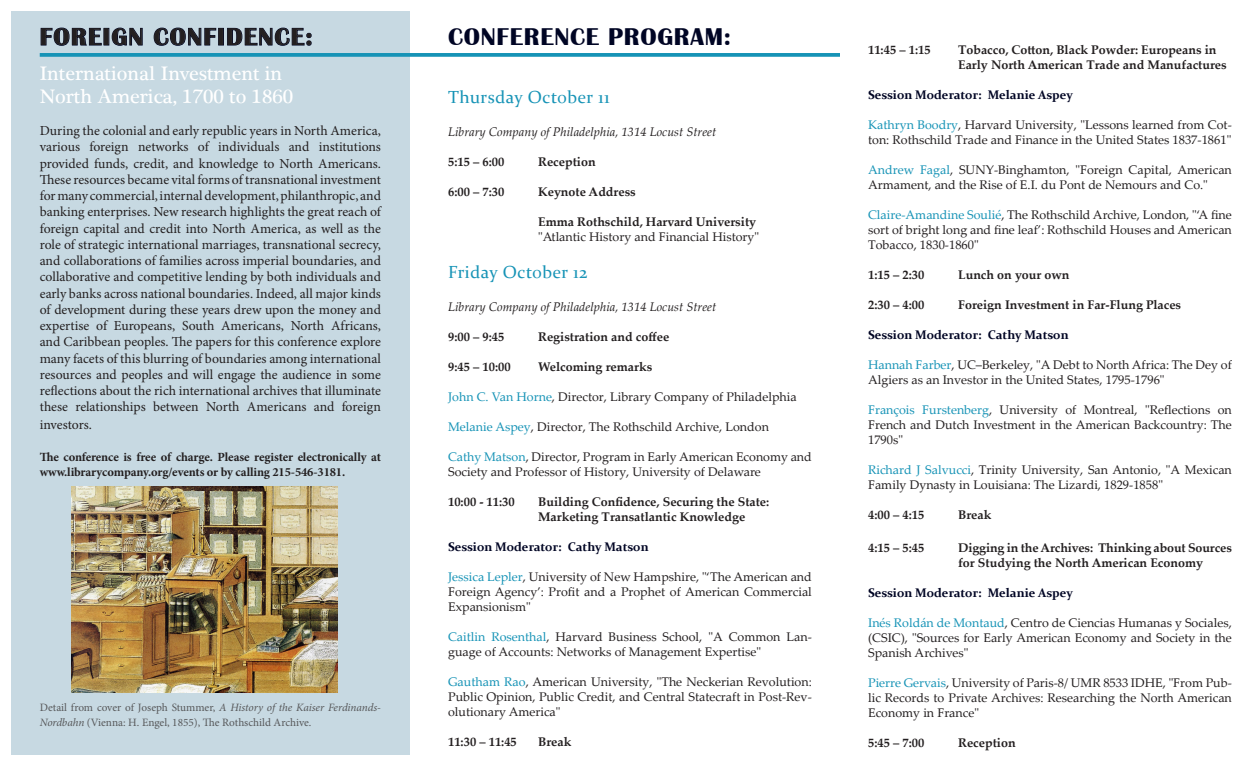
<style>
.page{position:relative;width:1260px;height:765px;background:#fff}
.page>*{position:absolute;margin:0;border:0;box-sizing:border-box;transform-origin:0 0}
.t1{font:700 25px "Britannic";letter-spacing:.03em;color:#000524}
.t2{font:700 25px "Britannic";letter-spacing:.05em;color:#231f20}
.t3{font:20px/22.5px "Plantagenet Cherokee";color:#fff}
.t4{font:17.5px "Constantia";letter-spacing:.03em;color:#1693b6}
.t5{font:13.75px/16.2px "Minion Pro";letter-spacing:-.005em;color:#231f20;text-align:justify}
.Time{font:12.5px/15px "Palatino Linotype";color:#231f20}
.Time-2{font:700 12.5px/15px "Palatino Linotype";color:#231f20}
.Time-3{font:700 12.5px "Constantia";color:#000524}
.t6{font:700 12.5px/15px "Minion Pro";letter-spacing:-.01em;color:#231f20}
.Time-4{font:italic 12.5px "Palatino Linotype";color:#231f20}
.t7{font:11.25px/15px "Minion Pro";color:#57585a}
.s1{font-style:italic}
.s2{color:#1693b6}
</style>
<div class="page">
<div style="left:11px;top:11px;width:399px;height:743px;background:#c7d9e2"></div>
<svg style="left:41px;top:27px;width:61px;height:19px"></svg>
<svg style="left:112px;top:27px;width:31px;height:19px"></svg>
<svg style="left:154px;top:27px;width:62px;height:19px"></svg>
<div style="left:218px;top:28px;width:6px;height:17px;border:1px solid #000524"></div>
<svg style="left:227px;top:27px;width:85px;height:19px"></svg>
<svg style="left:40px;top:53px;width:800px;height:4px;fill:#1793b6"></svg>
<img style="left:71px;top:487px;width:267px;height:206px">
<p class="t2" style="left:40px;top:23px;width:274px">FOREIGN CONFIDENCE:</p>
<p class="t3" style="left:40px;top:63px;width:255px">International Investment in<br>North America, 1700 to 1860</p>
<p class="t5" style="left:40px;top:123px;width:343px">During the colonial and early republic years in North America, various foreign networks of individuals and institutions provided funds, credit, and knowledge to North Americans.<br>These resources became vital forms of transnational investment for many commercial, internal development, philanthropic, and banking enterprises. New research highlights the great reach of foreign capital and credit into North America, as well as the role of strategic international marriages, transnational secrecy, and collaborations of families across imperial boundaries, and collaborative and competitive lending by both individuals and early banks across national boundaries. Indeed, all major kinds of development during these years drew upon the money and expertise of Europeans, South Americans, North Africans, and Caribbean peoples. The papers for this conference explore many facets of this blurring of boundaries among international resources and peoples and will engage the audience in some reflections about the rich international archives that illuminate these relationships between North Americans and foreign</p>
<p class="t5" style="left:40px;top:416px;width:54px">investors.</p>
<p class="t6" style="left:40px;top:450px;width:343px">The conference is free of charge. Please register electronically at www.librarycompany.org/events or by calling 215-546-3181.</p>
<p class="t7" style="left:40px;top:700px;width:343px">Detail from cover of Joseph Stummer, <span class="s1">A History of the Kaiser Ferdinands-<br>Nordbahn</span> (Vienna: H. Engel, 1855), The Rothschild Archive.</p>
<p class="t1" style="left:448px;top:23px;width:284px">CONFERENCE PROGRAM:</p>
<p class="t4" style="left:448px;top:85px;width:163px">Thursday October 11</p>
<p class="Time-4" style="left:448px;top:122px;width:270px">Library Company of Philadelphia, 1314 Locust Street</p>
<p class="Time-2" style="left:448px;top:153px;width:58px">5:15 – 6:00</p>
<p class="Time-2" style="left:538px;top:153px;width:59px">Reception</p>
<p class="Time-2" style="left:448px;top:183px;width:58px">6:00 – 7:30</p>
<p class="Time-2" style="left:538px;top:183px;width:99px">Keynote Address</p>
<p class="Time-2" style="left:538px;top:213px;width:219px">Emma Rothschild, Harvard University</p>
<p class="Time" style="left:538px;top:228px;width:222px">"Atlantic History and Financial History"</p>
<p class="t4" style="left:448px;top:260px;width:141px">Friday October 12</p>
<p class="Time-4" style="left:448px;top:298px;width:270px">Library Company of Philadelphia, 1314 Locust Street</p>
<p class="Time-2" style="left:448px;top:329px;width:58px">9:00 – 9:45</p>
<p class="Time-2" style="left:538px;top:329px;width:133px">Registration and coffee</p>
<p class="Time-2" style="left:448px;top:359px;width:64px">9:45 – 10:00</p>
<p class="Time-2" style="left:538px;top:359px;width:116px">Welcoming remarks</p>
<p class="Time" style="left:448px;top:389px;width:350px"><span class="s2">John C. Van Horne</span>, Director, Library Company of Philadelphia</p>
<p class="Time" style="left:448px;top:419px;width:322px"><span class="s2">Melanie Aspey</span>, Director, The Rothschild Archive, London</p>
<p class="Time" style="left:448px;top:449px;width:365px"><span class="s2">Cathy Matson</span>, Director, Program in Early American Economy and<br>Society and Professor of History, University of Delaware</p>
<p class="Time-2" style="left:448px;top:494px;width:68px">10:00 - 11:30</p>
<p class="Time-2" style="left:538px;top:494px;width:233px">Building Confidence, Securing the State:</p>
<p class="Time-2" style="left:538px;top:509px;width:209px">Marketing Transatlantic Knowledge</p>
<p class="Time-3" style="left:448px;top:538px;width:202px">Session Moderator: Cathy Matson</p>
<p class="Time" style="left:448px;top:569px;width:365px;text-align:justify"><span class="s2">Jessica Lepler</span>, University of New Hampshire, "‘The American and Foreign Agency’: Profit and a Prophet of American Commercial Expansionism"</p>
<p class="Time" style="left:448px;top:629px;width:365px"><span class="s2">Caitlin Rosenthal</span>, Harvard Business School, "A Common Lan&shy;guage of Accounts: Networks of Management Expertise"</p>
<p class="Time" style="left:448px;top:674px;width:365px;text-align:justify"><span class="s2">Gautham Rao</span>, American University, "The Neckerian Revolution:<br>Public Opinion, Public Credit, and Central Statecraft in Post-Rev&shy;olutionary America"</p>
<p class="Time-2" style="left:448px;top:734px;width:70px">11:30 – 11:45</p>
<p class="Time-2" style="left:538px;top:734px;width:35px">Break</p>
<p class="Time-2" style="left:868px;top:42px;width:64px">11:45 – 1:15</p>
<p class="Time-2" style="left:958px;top:42px;width:270px">Tobacco, Cotton, Black Powder: Europeans in<br>Early North American Trade and Manufactures</p>
<p class="Time-3" style="left:868px;top:86px;width:206px">Session Moderator: Melanie Aspey</p>
<p class="Time" style="left:868px;top:117px;width:365px"><span class="s2">Kathryn Boodry</span>, Harvard University, "Lessons learned from Cot&shy;ton: Rothschild Trade and Finance in the United States 1837-1861"</p>
<p class="Time" style="left:868px;top:162px;width:365px"><span class="s2">Andrew Fagal</span>, SUNY-Binghamton, "Foreign Capital, American<br>Armament, and the Rise of E.I. du Pont de Nemours and Co."</p>
<p class="Time" style="left:868px;top:207px;width:365px;text-align:justify"><span class="s2">Claire-Amandine Soulié</span>, The Rothschild Archive, London, "‘A fine sort of bright long and fine leaf’: Rothschild Houses and American Tobacco, 1830-1860"</p>
<p class="Time-2" style="left:868px;top:267px;width:58px">1:15 – 2:30</p>
<p class="Time-2" style="left:958px;top:267px;width:113px">Lunch on your own</p>
<p class="Time-2" style="left:868px;top:297px;width:58px">2:30 – 4:00</p>
<p class="Time-2" style="left:958px;top:297px;width:225px">Foreign Investment in Far-Flung Places</p>
<p class="Time-3" style="left:868px;top:326px;width:202px">Session Moderator: Cathy Matson</p>
<p class="Time" style="left:868px;top:357px;width:365px"><span class="s2">Hannah Farber</span>, UC–Berkeley, "A Debt to North Africa: The Dey of<br>Algiers as an Investor in the United States, 1795-1796"</p>
<p class="Time" style="left:868px;top:402px;width:365px;text-align:justify"><span class="s2">François Furstenberg</span>, University of Montreal, "Reflections on French and Dutch Investment in the American Backcountry: The 1790s"</p>
<p class="Time" style="left:868px;top:462px;width:365px"><span class="s2">Richard J Salvucci</span>, Trinity University, San Antonio, "A Mexican<br>Family Dynasty in Louisiana: The Lizardi, 1829-1858"</p>
<p class="Time-2" style="left:868px;top:507px;width:58px">4:00 – 4:15</p>
<p class="Time-2" style="left:958px;top:507px;width:35px">Break</p>
<p class="Time-2" style="left:868px;top:539px;width:58px">4:15 – 5:45</p>
<p class="Time-2" style="left:958px;top:539px;width:275px">Digging in the Archives: Thinking about Sources</p>
<p class="Time-2" style="left:958px;top:554px;width:246px">for Studying the North American Economy</p>
<p class="Time-3" style="left:868px;top:584px;width:206px">Session Moderator: Melanie Aspey</p>
<p class="Time" style="left:868px;top:614px;width:365px;text-align:justify"><span class="s2">Inés Roldán de Montaud</span>, Centro de Ciencias Humanas y Sociales, (CSIC), "Sources for Early American Economy and Society in the Spanish Archives"</p>
<p class="Time" style="left:868px;top:674px;width:365px;text-align:justify"><span class="s2">Pierre Gervais</span>, University of Paris-8/ UMR 8533 IDHE, "From Pub&shy;lic Records to Private Archives: Researching the North American Economy in France"</p>
<p class="Time-2" style="left:868px;top:734px;width:58px">5:45 – 7:00</p>
<p class="Time-2" style="left:958px;top:734px;width:59px">Reception</p>
</div>
